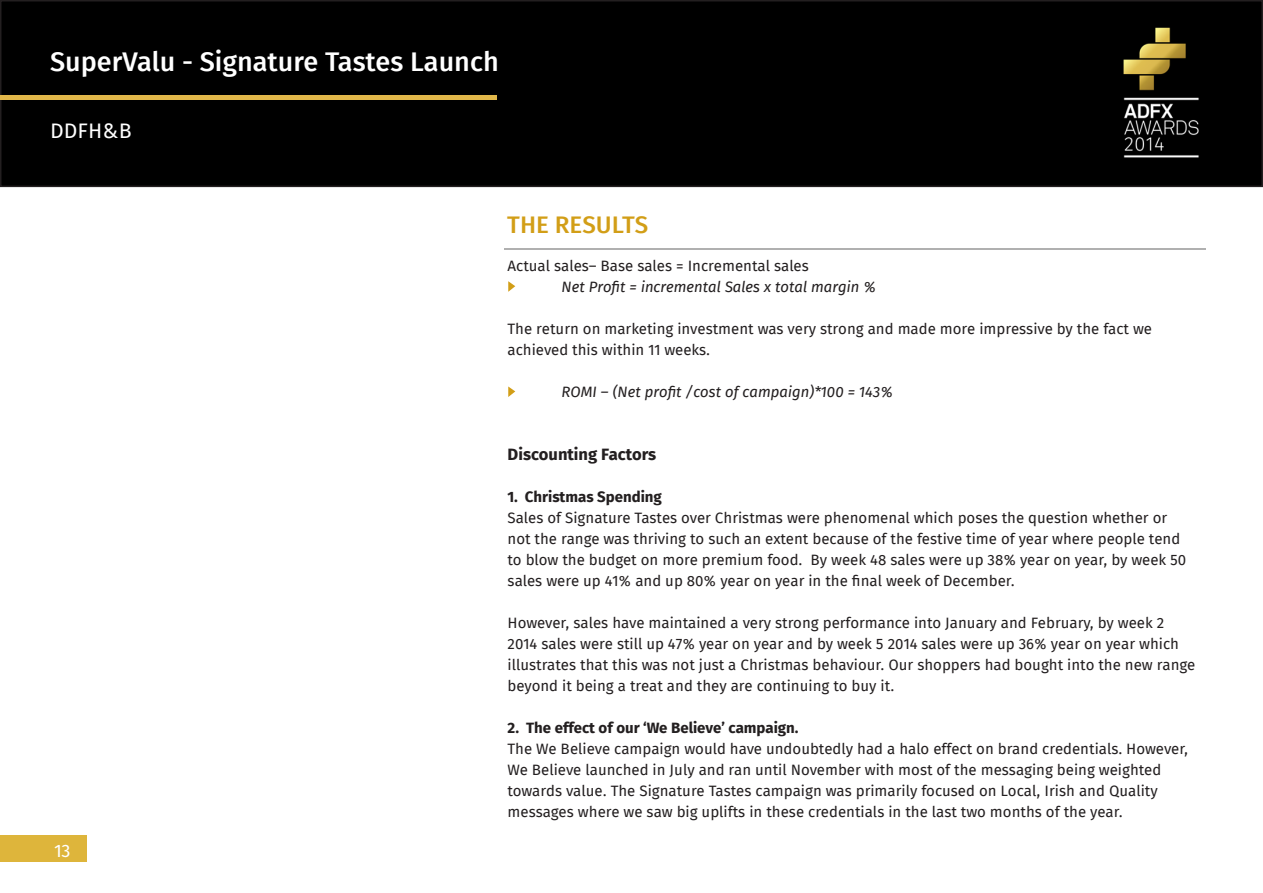
<style>
.page{position:relative;width:1263px;height:893px;background:#fff}
.page>*{position:absolute;margin:0;border:0;box-sizing:border-box;transform-origin:0 0}
.t1{font:500 27px "Fira Sans";color:#fff}
.t2{font:500 24px "Fira Sans";color:#d29e17}
.t3{font:21px "Fira Sans";color:#fff}
.t4{font:18px "Fira Sans OT";color:#fff}
.t5{font:700 16.5px "Fira Sans";color:#231f20}
.t6{font:15px/21px "Fira Sans";color:#231f20}
.t7{font:italic 15px "Fira Sans";color:#231f20}
.t8{font:700 15px "Fira Sans";color:#231f20}
</style>
<div class="page">
<div style="left:3px;top:3px;width:1257px;height:181px;background:#000"></div>
<div style="left:0;top:0;width:1263px;height:187px;border:2px solid #231f20"></div>
<div style="left:0;top:836px;width:86px;height:26px;background:#deb53b"></div>
<hr style="left:0;top:95px;width:497px;height:4px;background:#e1b74a">
<hr style="left:504px;top:248px;width:701px;height:1px;background:#b0b0b0">
<svg style="left:508px;top:281px;width:7px;height:11px"></svg>
<svg style="left:508px;top:386px;width:7px;height:11px"></svg>
<h1 class="t1" style="left:50px;top:42px;width:450px">SuperValu - Signature Tastes Launch</h1>
<h3 class="t3" style="left:50px;top:115px;width:83px">DDFH&amp;B</h3>
<p class="t4" style="left:54px;top:838px;width:18px">13</p>
<p class="t2" style="left:507px;top:208px;width:142px">THE RESULTS</p>
<p class="t6" style="left:507px;top:257px;width:303px">Actual sales– Base sales = Incremental sales</p>
<p class="t7" style="left:561px;top:276px;width:316px">Net Profit = incremental Sales x total margin %</p>
<p class="t6" style="left:507px;top:320px;width:646px">The return on marketing investment was very strong and made more impressive by the fact we achieved this within 11 weeks.</p>
<p class="t7" style="left:561px;top:381px;width:333px">ROMI – (Net profit /cost of campaign)*100 = 143%</p>
<p class="t5" style="left:507px;top:443px;width:150px">Discounting Factors</p>
<p class="t8" style="left:507px;top:486px;width:156px">1. Christmas Spending</p>
<p class="t6" style="left:507px;top:509px;width:680px">Sales of Signature Tastes over Christmas were phenomenal which poses the question whether or not the range was thriving to such an extent because of the festive time of year where people tend to blow the budget on more premium food. By week 48 sales were up 38% year on year, by week 50 sales were up 41% and up 80% year on year in the final week of December.</p>
<p class="t6" style="left:507px;top:614px;width:689px">However, sales have maintained a very strong performance into January and February, by week 2<br>2014 sales were still up 47% year on year and by week 5 2014 sales were up 36% year on year which illustrates that this was not just a Christmas behaviour. Our shoppers had bought into the new range beyond it being a treat and they are continuing to buy it.</p>
<p class="t8" style="left:507px;top:717px;width:293px">2. The effect of our ‘We Believe’ campaign.</p>
<p class="t6" style="left:507px;top:740px;width:682px">The We Believe campaign would have undoubtedly had a halo effect on brand credentials. However, We Believe launched in July and ran until November with most of the messaging being weighted towards value. The Signature Tastes campaign was primarily focused on Local, Irish and Quality messages where we saw big uplifts in these credentials in the last two months of the year.</p>
</div>
